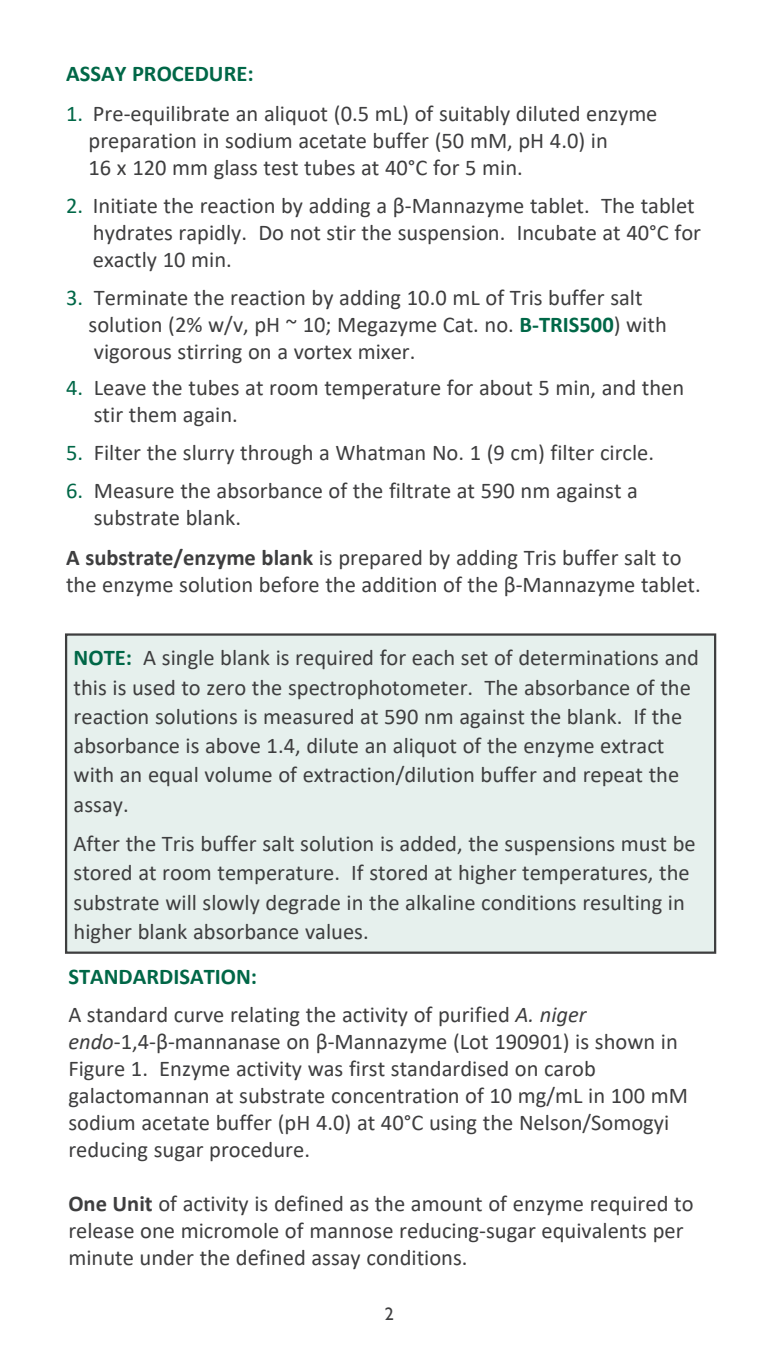
<style>
.page{position:relative;width:779px;height:1353px;background:#fff}
.page>*{position:absolute;margin:0;border:0;box-sizing:border-box;transform-origin:0 0}
.Page_layout{font:22.5px/27px "Calibri";color:#3e3e3f}
.Sub_heads{font:22.5px/29.2px "Calibri";color:#3e3e3f}
.Sub_heads-2{font:700 22.5px "Calibri";color:#006747}
.t1{font:18px "Gill Sans";color:#3e3e3f}
.s1{color:#006747}
.s2{font-weight:700;color:#006747}
.s3{font-weight:700}
.s4{font-style:italic}
</style>
<div class="page">
<div style="left:66px;top:634px;width:648px;height:318px;background:#e6f0ed"></div>
<div style="left:65px;top:633px;width:650px;height:320px;border:2px solid #3e3e3f"></div>
<p class="Sub_heads-2" style="left:66px;top:57px;width:189px">ASSAY PROCEDURE:</p>
<p class="Page_layout" style="left:66px;top:100px;width:592px"><span class="s1">1.</span> Pre-equilibrate an aliquot (0.5 mL) of suitably diluted enzyme</p>
<p class="Page_layout" style="left:88px;top:127px;width:520px">preparation in sodium acetate buffer (50 mM, pH 4.0) in</p>
<p class="Page_layout" style="left:88px;top:154px;width:435px">16 x 120 mm glass test tubes at 40°C for 5 min.</p>
<p class="Page_layout" style="left:93px;top:191px;width:609px;text-indent:-27px"><span class="s1">2.</span> Initiate the reaction by adding a β-Mannazyme tablet. The tablet hydrates rapidly. Do not stir the suspension. Incubate at 40°C for exactly 10 min.</p>
<p class="Page_layout" style="left:66px;top:283px;width:577px"><span class="s1">3.</span> Terminate the reaction by adding 10.0 mL of Tris buffer salt</p>
<p class="Page_layout" style="left:88px;top:310px;width:579px">solution (2% w/v, pH ~ 10; Megazyme Cat. no. <span class="s2">B-TRIS500</span>) with vigorous stirring on a vortex mixer.</p>
<p class="Page_layout" style="left:94px;top:373px;width:591px;text-indent:-28px"><span class="s1">4.</span> Leave the tubes at room temperature for about 5 min, and then stir them again.</p>
<p class="Page_layout" style="left:66px;top:438px;width:589px"><span class="s1">5.</span> Filter the slurry through a Whatman No. 1 (9 cm) filter circle.</p>
<p class="Page_layout" style="left:66px;top:476px;width:573px"><span class="s1">6.</span> Measure the absorbance of the filtrate at 590 nm against a</p>
<p class="Page_layout" style="left:94px;top:503px;width:149px">substrate blank.</p>
<p class="Page_layout" style="left:66px;top:543px;width:636px"><span class="s3">A substrate/enzyme blank</span> is prepared by adding Tris buffer salt to the enzyme solution before the addition of the β-Mannazyme tablet.</p>
<p class="Sub_heads" style="left:74px;top:642px;width:626px"><span class="s2">NOTE:</span> A single blank is required for each set of determinations and this is used to zero the spectrophotometer. The absorbance of the reaction solutions is measured at 590 nm against the blank. If the absorbance is above 1.4, dilute an aliquot of the enzyme extract with an equal volume of extraction/dilution buffer and repeat the assay.</p>
<p class="Page_layout" style="left:74px;top:828px;width:623px;line-height:29.2px">After the Tris buffer salt solution is added, the suspensions must be stored at room temperature. If stored at higher temperatures, the substrate will slowly degrade in the alkaline conditions resulting in higher blank absorbance values.</p>
<p class="Sub_heads-2" style="left:68px;top:960px;width:190px">STANDARDISATION:</p>
<p class="Page_layout" style="left:68px;top:1000px;width:620px">A standard curve relating the activity of purified <span class="s4">A. niger endo</span>-1,4-β-mannanase on β-Mannazyme (Lot 190901) is shown in Figure 1. Enzyme activity was first standardised on carob galactomannan at substrate concentration of 10 mg/mL in 100 mM sodium acetate buffer (pH 4.0) at 40°C using the Nelson/Somogyi reducing sugar procedure.</p>
<p class="Page_layout" style="left:68px;top:1189px;width:626px"><span class="s3">One Unit</span> of activity is defined as the amount of enzyme required to release one micromole of mannose reducing-sugar equivalents per minute under the defined assay conditions.</p>
<p class="t1" style="left:385px;top:1302px;width:10px">2</p>
</div>
